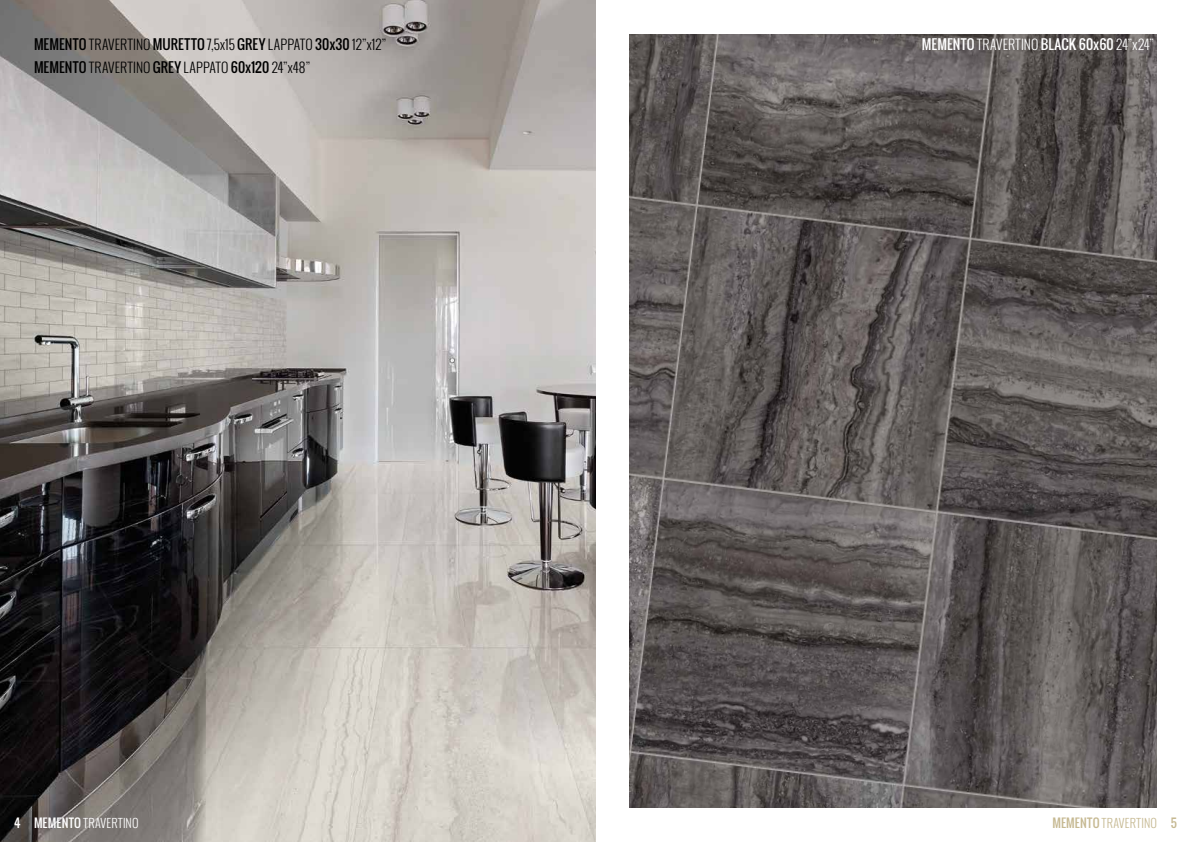
<style>
.page{position:relative;width:1191px;height:842px;background:#fff}
.page>*{position:absolute;margin:0;border:0;box-sizing:border-box;transform-origin:0 0}
.t1{font:300 13.5px "Oswald";letter-spacing:.01em;color:#000}
.t2{font:300 13.5px "Oswald";letter-spacing:.015em;color:#fff}
.t3{font:13.5px "Oswald";color:#000}
.t4{font:13.5px "Oswald";color:#fff}
.t5{font:300 12px "Oswald";letter-spacing:.025em;color:#fff}
.t6{font:300 12px "Oswald";letter-spacing:.025em;color:#c6b992}
.s1{font-weight:400}
</style>
<div class="page">
<img style="left:0;top:0;width:595px;height:842px">
<img style="left:629px;top:34px;width:528px;height:774px">
<p class="t3" style="left:34px;top:34px;width:9px">MEME</p>
<p class="t1" style="left:65px;top:35px;width:323px"><span class="s1">NTO</span> TRAVERTINO <span class="s1">MURETTO</span> 7,5x15 <span class="s1">GREY</span> LAPPATO <span class="s1">30x30</span> 12”x12”</p>
<p class="t3" style="left:34px;top:57px;width:9px">MEME</p>
<p class="t1" style="left:65px;top:58px;width:247px"><span class="s1">NTO</span> TRAVERTINO <span class="s1">GREY</span> LAPPATO <span class="s1">60x120</span> 24”x48”</p>
<p class="t4" style="left:922px;top:34px;width:9px">MEME</p>
<p class="t2" style="left:953px;top:35px;width:203px"><span class="s1">NTO</span> TRAVERTINO <span class="s1">BLACK 60x60</span> 24”x24”</p>
<p class="t5" style="left:14px;top:815px;width:126px"><span class="s1">4 MEMENTO</span> TRAVERTINO</p>
<p class="t6" style="left:1052px;top:815px;width:126px"><span class="s1">MEMENTO</span> TRAVERTINO <span class="s1">5</span></p>
</div>
